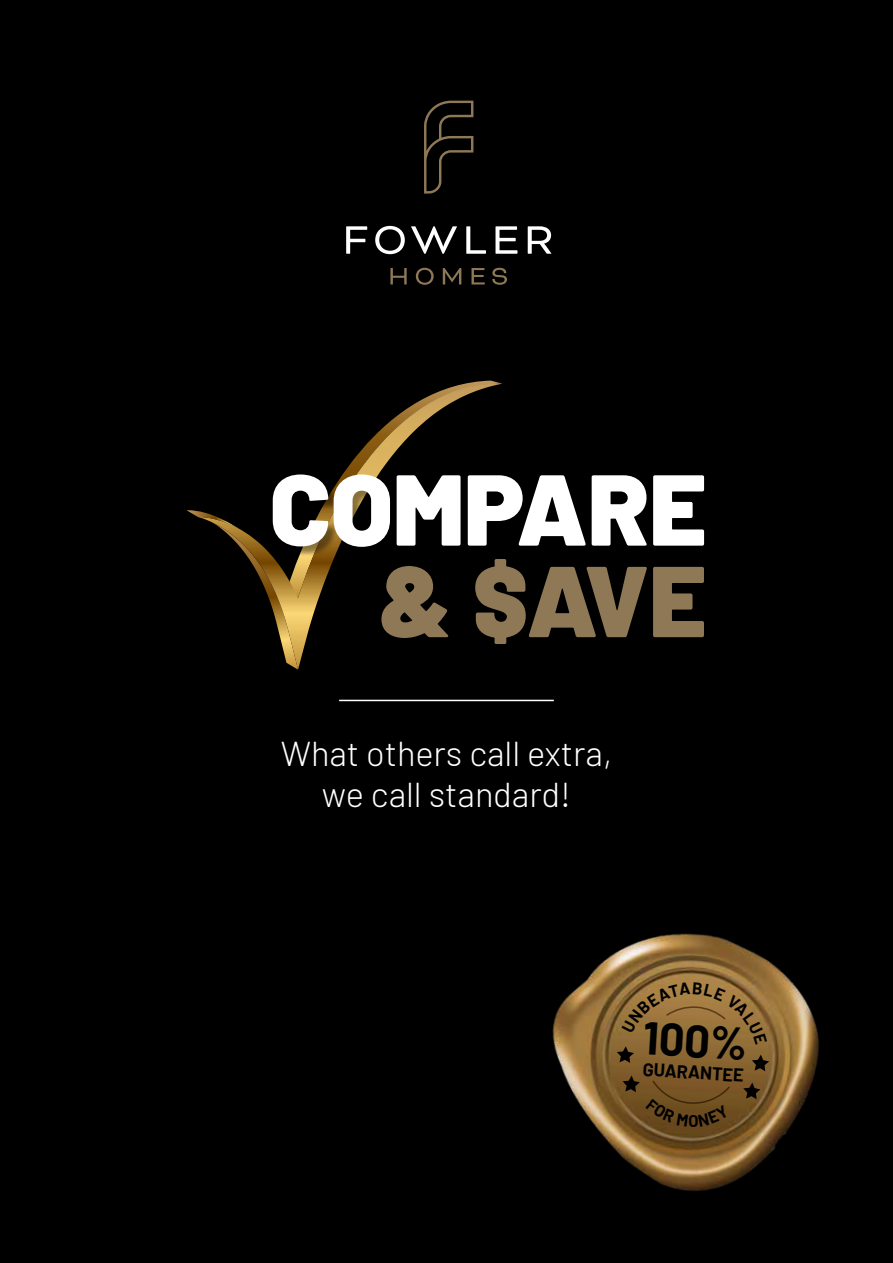
<style>
.page{position:relative;width:893px;height:1263px;background:#000}
.page>*{position:absolute;margin:0;border:0;box-sizing:border-box;transform-origin:0 0}
.t1{font:900 100.5px "Barlow";letter-spacing:-.005em;color:#fff}
.t2{font:900 100.5px "Barlow";color:#8e7856}
.t3{font:700 45px "Barlow";color:#000}
.t4{font:300 34.5px/41.4px "Barlow";color:#fff;text-align:center}
.t5{font:700 18px "Barlow";color:#000}
</style>
<div class="page">
<hr style="left:339px;top:700px;width:215px;height:1px;background:#fff">
<svg style="left:424px;top:101px;width:49px;height:93px"></svg>
<svg style="left:346px;top:226px;width:21px;height:28px"></svg>
<svg style="left:375px;top:226px;width:30px;height:28px"></svg>
<svg style="left:411px;top:226px;width:46px;height:28px"></svg>
<svg style="left:466px;top:226px;width:20px;height:28px"></svg>
<svg style="left:495px;top:226px;width:22px;height:28px"></svg>
<svg style="left:528px;top:226px;width:23px;height:28px"></svg>
<svg style="left:390px;top:268px;width:17px;height:16px"></svg>
<svg style="left:416px;top:268px;width:18px;height:17px"></svg>
<svg style="left:443px;top:268px;width:18px;height:16px"></svg>
<svg style="left:471px;top:268px;width:14px;height:16px"></svg>
<svg style="left:492px;top:268px;width:15px;height:17px"></svg>
<img style="left:552px;top:933px;width:267px;height:258px">
<svg style="left:298px;top:384px;width:202px;height:286px"></svg>
<svg style="left:187px;top:510px;width:111px;height:160px"></svg>
<div style="left:274px;top:476px;width:441px;height:178px;background:#000"></div>
<svg style="left:617px;top:983px;width:152px;height:144px;background:#856230"></svg>
<h1 class="t1" style="left:270px;top:447px;width:438px">COMPARE</h1>
<h1 class="t2" style="left:379px;top:539px;width:329px">&amp; $AVE</h1>
<p class="t4" style="left:281px;top:730px;width:333px">What others call extra, we call standard!</p>
<h2 class="t3" style="left:646px;top:1004px;width:106px;rotate:4deg">100%</h2>
<p class="t5" style="left:644px;top:1055px;width:102px;rotate:4deg">GUARANTEE</p>
</div>
